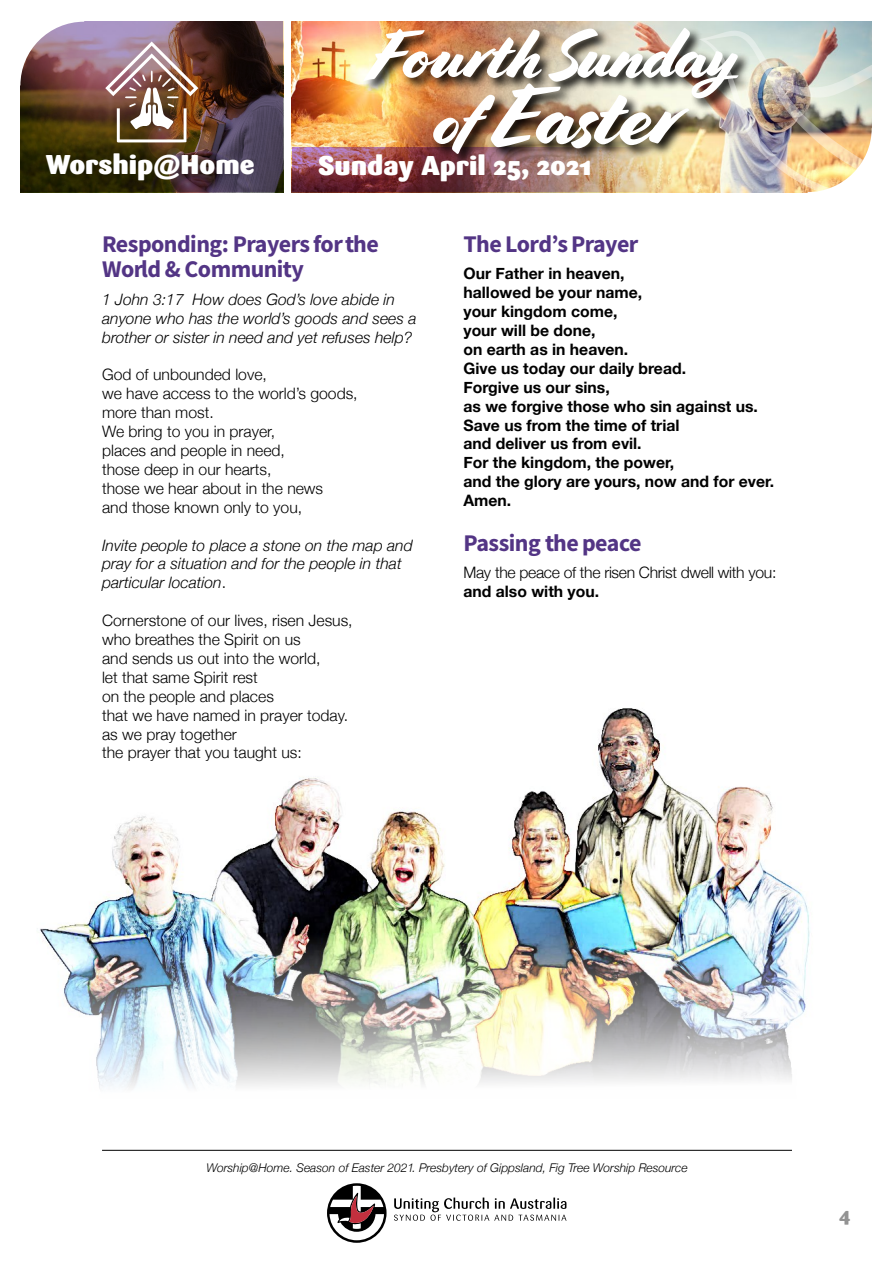
<style>
.page{position:relative;width:893px;height:1263px;background:#fff}
.page>*{position:absolute;margin:0;border:0;box-sizing:border-box;transform-origin:0 0}
.t1{font:84px "Cortado";color:#fff}
.t2{font:69px "Cortado";color:#fff}
.t3{font:900 27px "Sari";color:#fff}
.t4{font:24px/25.5px "Source Sans Variable";letter-spacing:-.02em;color:#533585}
.t5{font:900 19.5px "Sari";color:#939393}
.t6{font:300 15.75px/18.9px "Helvetica Neue";color:#000}
.t7{font:700 15.75px/18.9px "Helvetica Neue";color:#000}
.t8{font:italic 300 15.75px/18.9px "Helvetica Neue";color:#000}
.t9{font:300 15.75px "Helvetica Neue";letter-spacing:-.02em;color:#000}
.t10{font:italic 300 12px "Helvetica Neue";color:#000}
.s1{font-size:69px}
.s2{font-style:normal}
</style>
<div class="page">
<img style="left:40px;top:708px;width:770px;height:380px">
<svg style="left:394px;top:1197px;width:172px;height:24px"></svg>
<svg style="left:327px;top:1183px;width:60px;height:60px"></svg>
<hr style="left:102px;top:1150px;width:690px;height:1px;background:#000">
<img style="left:292px;top:22px;width:407px;height:170px">
<img style="left:20px;top:22px;width:263px;height:170px">
<img style="left:105px;top:42px;width:93px;height:100px">
<img style="left:292px;top:148px;width:394px;height:44px">
<svg style="left:20px;top:21px;width:64px;height:64px"></svg>
<div style="left:362px;top:26px;width:390px;height:141px;background:#000;opacity:.91"></div>
<img style="left:699px;top:22px;width:173px;height:171px">
<h3 class="t3" style="left:46px;top:148px;width:210px">Worship@Home</h3>
<h2 class="t2" style="left:370px;top:15px;width:371px">Fourth Sunday</h2>
<h1 class="t1" style="left:432px;top:67px;width:246px"><span class="s1">of</span> Easter</h1>
<h3 class="t3" style="left:318px;top:148px;width:275px">Sunday April 25, 2021</h3>
<h3 class="t4" style="left:102px;top:231px;width:278px">Responding: Prayers for the<br>World &amp; Community</h3>
<p class="t8" style="left:102px;top:289px;width:316px">1 John 3:17 How does God’s love abide in anyone who has the world’s goods and sees a brother or sister in need and yet refuses help?</p>
<p class="t6" style="left:102px;top:364px;width:257px">God of unbounded love,<br>we have access to the world’s goods, more than most.<br>We bring to you in prayer,<br>places and people in need,<br>those deep in our hearts,<br>those we hear about in the news<br>and those known only to you,</p>
<p class="t8" style="left:102px;top:534px;width:312px">Invite people to place a stone on the map and pray for a situation and for the people in that particular location<span class="s2">.</span></p>
<p class="t6" style="left:102px;top:610px;width:252px">Cornerstone of our lives, risen Jesus, who breathes the Spirit on us<br>and sends us out into the world,<br>let that same Spirit rest<br>on the people and places<br>that we have named in prayer today. as we pray together<br>the prayer that you taught us:</p>
<h3 class="t4" style="left:463px;top:231px;width:177px">The Lord’s Prayer</h3>
<p class="t7" style="left:463px;top:265px;width:312px">Our Father in heaven,<br>hallowed be your name,<br>your kingdom come,<br>your will be done,<br>on earth as in heaven.<br>Give us today our daily bread.<br>Forgive us our sins,<br>as we forgive those who sin against us.<br>Save us from the time of trial<br>and deliver us from evil.<br>For the kingdom, the power,<br>and the glory are yours, now and for ever.<br>Amen.</p>
<h3 class="t4" style="left:463px;top:530px;width:179px">Passing the peace</h3>
<p class="t9" style="left:463px;top:560px;width:314px">May the peace of the risen Christ dwell with you:</p>
<p class="t7" style="left:463px;top:582px;width:137px">and also with you.</p>
<p class="t10" style="left:206px;top:1158px;width:483px">Worship@Home. Season of Easter 2021. Presbytery of Gippsland, Fig Tree Worship Resource</p>
<p class="t5" style="left:839px;top:1202px;width:13px">4</p>
</div>
